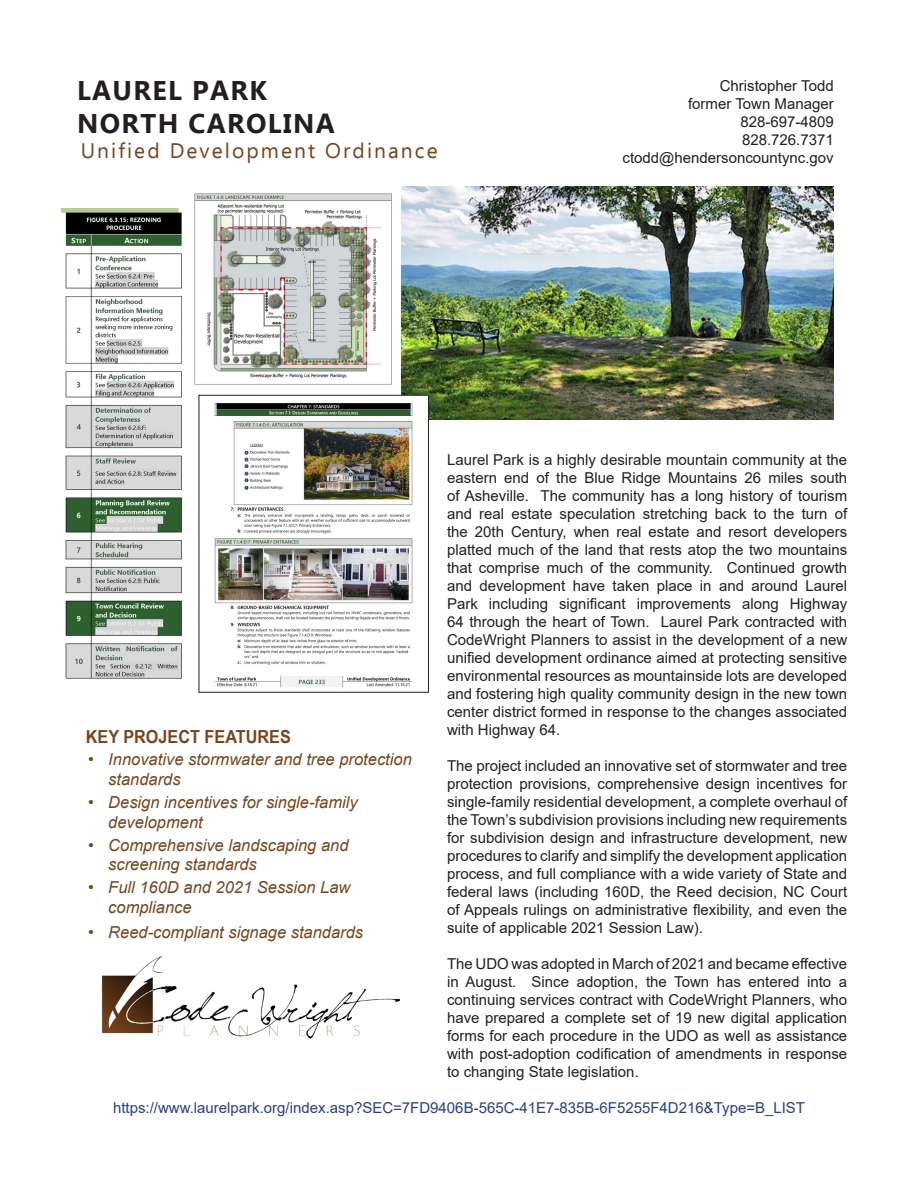
<style>
.page{position:relative;width:918px;height:1188px;background:#fff}
.page>*{position:absolute;margin:0;border:0;box-sizing:border-box;transform-origin:0 0}
.t1{font:700 27px "Ebrima";letter-spacing:.05em;color:#231f20}
.t2{font:21px "Ebrima";letter-spacing:.1em;color:#7a441b}
.t3{font:700 18px "Arial Narrow";color:#7a441b;scale:1.1 1}
.t4{font:italic 16.5px/19.8px "Arial";color:#7a441b}
.t5{font:15px/18px "Arial";color:#231f20;text-align:justify}
.t6{font:15px "Arial";color:#253f8e}
</style>
<div class="page">
<img style="left:101px;top:957px;width:299px;height:82px">
<img style="left:402px;top:186px;width:432px;height:234px">
<img style="left:214px;top:397px;width:213px;height:291px">
<div style="left:199px;top:395px;width:230px;height:298px;border:1px solid #231f20"></div>
<img style="left:194px;top:193px;width:198px;height:192px">
<img style="left:62px;top:209px;width:120px;height:470px">
<p class="t1" style="left:77px;top:70px;width:191px">LAUREL PARK</p>
<p class="t1" style="left:77px;top:102px;width:259px">NORTH CAROLINA</p>
<p class="t2" style="left:81px;top:135px;width:359px">Unified Development Ordinance</p>
<p class="t5" style="left:720px;top:77px;width:115px">Christopher Todd</p>
<p class="t5" style="left:688px;top:95px;width:147px">former Town Manager</p>
<p class="t5" style="left:740px;top:113px;width:95px">828-697-4809</p>
<p class="t5" style="left:742px;top:131px;width:93px">828.726.7371</p>
<p class="t5" style="left:623px;top:149px;width:213px">ctodd@hendersoncountync.gov</p>
<p class="t3" style="left:86px;top:723px;width:188px">KEY PROJECT FEATURES</p>
<p class="t4" style="left:108px;top:750px;width:305px;text-indent:-20px">• Innovative stormwater and tree protection standards</p>
<p class="t4" style="left:108px;top:793px;width:251px;text-indent:-20px">• Design incentives for single-family development</p>
<p class="t4" style="left:108px;top:835px;width:242px;text-indent:-20px">• Comprehensive landscaping and screening standards</p>
<p class="t4" style="left:108px;top:878px;width:244px;text-indent:-20px">• Full 160D and 2021 Session Law compliance</p>
<p class="t4" style="left:88px;top:922px;width:277px">• Reed-compliant signage standards</p>
<p class="t5" style="left:447px;top:450px;width:402px">Laurel Park is a highly desirable mountain community at the eastern end of the Blue Ridge Mountains 26 miles south of Asheville. The community has a long history of tourism and real estate speculation stretching back to the turn of the 20th Century, when real estate and resort developers platted much of the land that rests atop the two mountains that comprise much of the community. Continued growth and development have taken place in and around Laurel Park including significant improvements along Highway 64 through the heart of Town. Laurel Park contracted with CodeWright Planners to assist in the development of a new unified development ordinance aimed at protecting sensitive environmental resources as mountainside lots are developed and fostering high quality community design in the new town center district formed in response to the changes associated with Highway 64.</p>
<p class="t5" style="left:447px;top:756px;width:402px">The project included an innovative set of stormwater and tree protection provisions, comprehensive design incentives for single-family residential development, a complete overhaul of the Town’s subdivision provisions including new requirements for subdivision design and infrastructure development, new procedures to clarify and simplify the development application process, and full compliance with a wide variety of State and federal laws (including 160D, the Reed decision, NC Court of Appeals rulings on administrative flexibility, and even the suite of applicable 2021 Session Law).</p>
<p class="t5" style="left:447px;top:954px;width:402px">The UDO was adopted in March of 2021 and became effective in August. Since adoption, the Town has entered into a continuing services contract with CodeWright Planners, who have prepared a complete set of 19 new digital application forms for each procedure in the UDO as well as assistance with post-adoption codification of amendments in response to changing State legislation.</p>
<p class="t6" style="left:113px;top:1098px;width:694px">https://www.laurelpark.org/index.asp?SEC=7FD9406B-565C-41E7-835B-6F5255F4D216&amp;Type=B_LIST</p>
</div>
